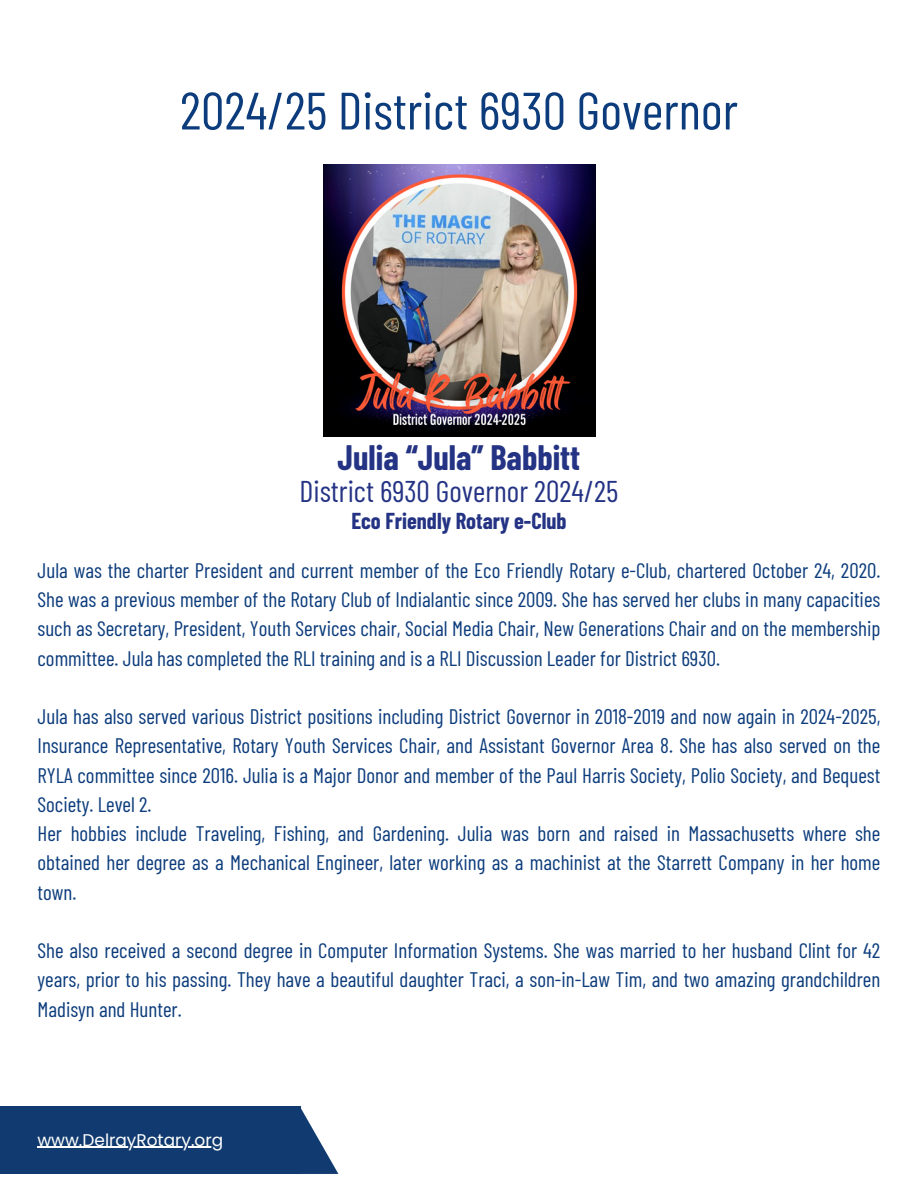
<style>
.page{position:relative;width:918px;height:1188px;background:#fff}
.page>*{position:absolute;margin:0;border:0;box-sizing:border-box;transform-origin:0 0}
.t1{font:52.5px "Barlow Condensed";color:#0c3c7c}
.t2{font:700 34.5px "Barlow Condensed";color:#243384}
.t3{font:30px "Barlow Condensed";color:#243384}
.t4{font:700 22.5px "Barlow Condensed";color:#243384}
.t5{font:21px/29.2px "Barlow Condensed";color:#0c3c7c;text-align:justify}
.t6{font:16.95px "Poppins";color:#fff}
</style>
<div class="page">
<div style="left:0;top:1107px;width:300px;height:67px;background:#113b70"></div>
<svg style="left:300px;top:1107px;width:38px;height:67px"></svg>
<hr style="left:37px;top:1147px;width:186px;height:1px;background:#fff">
<img style="left:323px;top:164px;width:272px;height:273px">
<h1 class="t1" style="left:180px;top:77px;width:560px">2024/25 District 6930 Governor</h1>
<h3 class="t2" style="left:338px;top:435px;width:244px">Julia “Jula” Babbitt</h3>
<h3 class="t3" style="left:300px;top:472px;width:320px">District 6930 Governor 2024/25</h3>
<h3 class="t4" style="left:351px;top:507px;width:217px">Eco Friendly Rotary e-Club</h3>
<p class="t5" style="left:38px;top:555px;width:844px">Jula was the charter President and current member of the Eco Friendly Rotary e-Club, chartered October 24, 2020.<br>She was a previous member of the Rotary Club of Indialantic since 2009. She has served her clubs in many capacities such as Secretary, President, Youth Services chair, Social Media Chair, New Generations Chair and on the membership committee. Jula has completed the RLI training and is a RLI Discussion Leader for District 6930.</p>
<h2 class="t5" style="left:38px;top:701px;width:844px;text-align:left">Jula has also served various District positions including District Governor in 2018-2019 and now again in 2024-2025, Insurance Representative, Rotary Youth Services Chair, and Assistant Governor Area 8. She has also served on the RYLA committee since 2016. Julia is a Major Donor and member of the Paul Harris Society, Polio Society, and Bequest Society. Level 2.<br>Her hobbies include Traveling, Fishing, and Gardening. Julia was born and raised in Massachusetts where she obtained her degree as a Mechanical Engineer, later working as a machinist at the Starrett Company in her home town.</h2>
<h3 class="t5" style="left:38px;top:935px;width:844px">She also received a second degree in Computer Information Systems. She was married to her husband Clint for 42 years, prior to his passing. They have a beautiful daughter Traci, a son-in-Law Tim, and two amazing grandchildren Madisyn and Hunter.</h3>
<h3 class="t6" style="left:37px;top:1128px;width:187px">www.DelrayRotary.org</h3>
</div>
